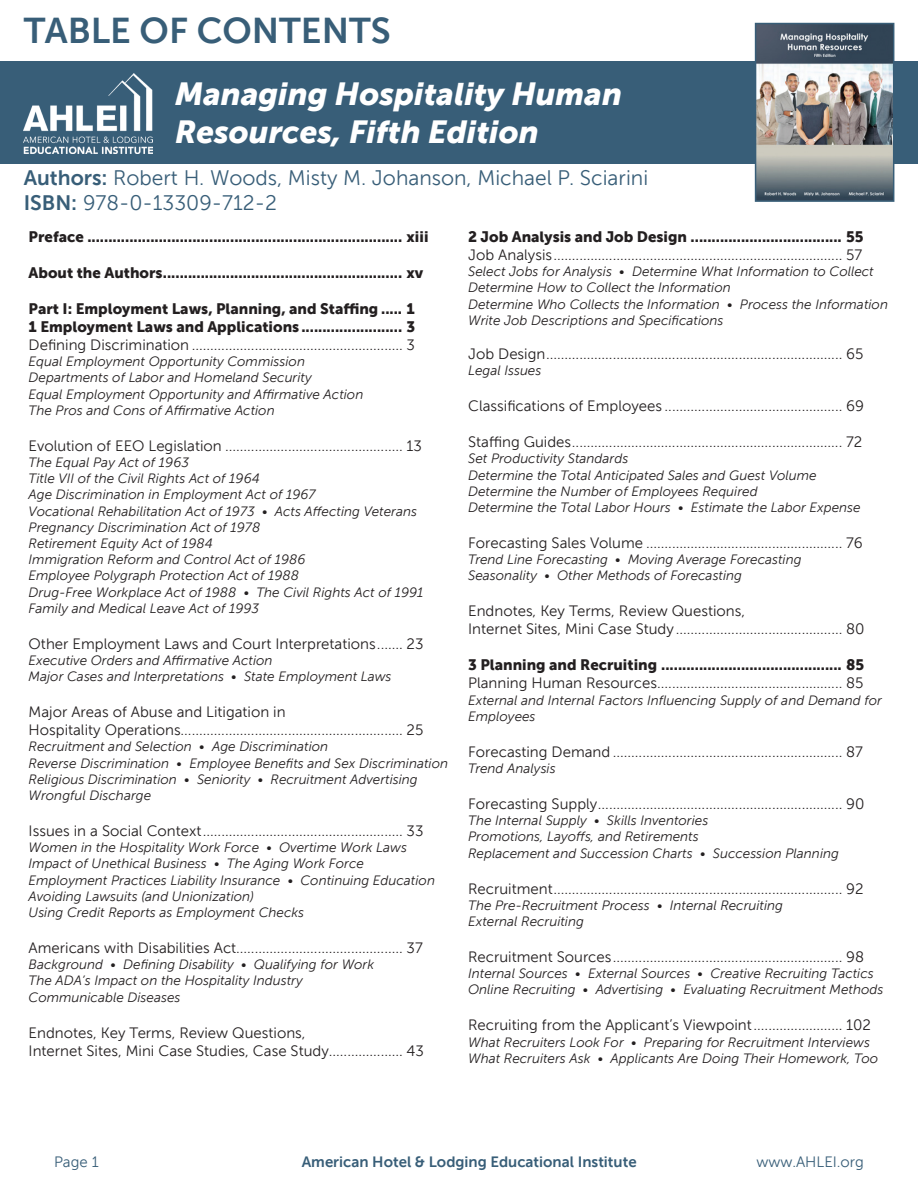
<style>
.page{position:relative;width:918px;height:1188px;background:#fff}
.page>*{position:absolute;margin:0;border:0;box-sizing:border-box;transform-origin:0 0}
.t1{font:36px "Museo Sans 700";color:#385e78}
.t2{font:italic 31.5px/37.8px "Museo Sans 900";color:#fff}
.t3{font:21px "Museo Sans 300";color:#385e78}
.t4{font:15px "Museo Sans 300";color:#231f20}
.t5{font:15px "Museo Sans 900";color:#231f20}
.t6{font:15px "Museo Sans 700";color:#385e78}
.t7{font:15px "Museo Sans 300";color:#385e78}
.t8{font:italic 13.5px/16.2px "Museo Sans 300";color:#231f20}
.s1{font-family:"Museo Sans 700"}
</style>
<div class="page">
<div style="left:0;top:61px;width:918px;height:102px;background:#385e78"></div>
<img style="left:758px;top:26px;width:133px;height:173px">
<div style="left:755px;top:23px;width:139px;height:179px;border:2px solid #385e78"></div>
<img style="left:24px;top:73px;width:129px;height:81px">
<p class="t1" style="left:24px;top:11px;width:368px">TABLE OF CONTENTS</p>
<p class="t2" style="left:175px;top:75px;width:449px">Managing Hospitality Human<br>Resources, Fifth Edition</p>
<p class="t3" style="left:24px;top:166px;width:626px"><span class="s1">Authors:</span> Robert H. Woods, Misty M. Johanson, Michael P. Sciarini</p>
<p class="t3" style="left:24px;top:191px;width:255px"><span class="s1">ISBN:</span> 978-0-13309-712-2</p>
<p class="t5" style="left:29px;top:228px;width:401px">Preface ........................................................................... xiii</p>
<p class="t5" style="left:29px;top:264px;width:396px">About the Authors......................................................... xv</p>
<p class="t5" style="left:29px;top:300px;width:388px">Part I: Employment Laws, Planning, and Staffing ..... 1</p>
<p class="t5" style="left:29px;top:318px;width:388px">1 Employment Laws and Applications ........................ 3</p>
<p class="t4" style="left:29px;top:337px;width:388px">Defining Discrimination ......................................................... 3</p>
<p class="t8" style="left:29px;top:353px;width:278px">Equal Employment Opportunity Commission</p>
<p class="t8" style="left:29px;top:370px;width:285px">Departments of Labor and Homeland Security</p>
<p class="t8" style="left:29px;top:386px;width:336px">Equal Employment Opportunity and Affirmative Action</p>
<p class="t8" style="left:29px;top:402px;width:248px">The Pros and Cons of Affirmative Action</p>
<p class="t4" style="left:29px;top:437px;width:395px">Evolution of EEO Legislation ................................................ 13</p>
<p class="t8" style="left:29px;top:454px;width:162px">The Equal Pay Act of 1963</p>
<p class="t8" style="left:29px;top:470px;width:233px">Title VII of the Civil Rights Act of 1964</p>
<p class="t8" style="left:29px;top:487px;width:289px">Age Discrimination in Employment Act of 1967</p>
<p class="t8" style="left:29px;top:503px;width:390px">Vocational Rehabilitation Act of 1973 • Acts Affecting Veterans<br>Pregnancy Discrimination Act of 1978</p>
<p class="t8" style="left:29px;top:535px;width:186px">Retirement Equity Act of 1984</p>
<p class="t8" style="left:29px;top:551px;width:279px">Immigration Reform and Control Act of 1986</p>
<p class="t8" style="left:29px;top:568px;width:272px">Employee Polygraph Protection Act of 1988</p>
<p class="t8" style="left:29px;top:584px;width:396px">Drug-Free Workplace Act of 1988 • The Civil Rights Act of 1991<br>Family and Medical Leave Act of 1993</p>
<p class="t4" style="left:29px;top:635px;width:396px">Other Employment Laws and Court Interpretations....... 23</p>
<p class="t8" style="left:29px;top:652px;width:245px">Executive Orders and Affirmative Action</p>
<p class="t8" style="left:29px;top:668px;width:365px">Major Cases and Interpretations • State Employment Laws</p>
<p class="t4" style="left:29px;top:704px;width:259px">Major Areas of Abuse and Litigation in</p>
<p class="t4" style="left:29px;top:722px;width:396px">Hospitality Operations............................................................ 25</p>
<p class="t8" style="left:29px;top:739px;width:301px">Recruitment and Selection • Age Discrimination</p>
<p class="t8" style="left:29px;top:755px;width:421px">Reverse Discrimination • Employee Benefits and Sex Discrimination<br>Religious Discrimination • Seniority • Recruitment Advertising<br>Wrongful Discharge</p>
<p class="t4" style="left:29px;top:823px;width:396px">Issues in a Social Context...................................................... 33</p>
<p class="t8" style="left:29px;top:839px;width:380px">Women in the Hospitality Work Force • Overtime Work Laws</p>
<p class="t8" style="left:29px;top:856px;width:408px">Impact of Unethical Business • The Aging Work Force<br>Employment Practices Liability Insurance • Continuing Education<br>Avoiding Lawsuits (and Unionization)</p>
<p class="t8" style="left:29px;top:904px;width:277px">Using Credit Reports as Employment Checks</p>
<p class="t4" style="left:29px;top:940px;width:396px">Americans with Disabilities Act............................................. 37</p>
<p class="t8" style="left:29px;top:956px;width:347px">Background • Defining Disability • Qualifying for Work</p>
<p class="t8" style="left:29px;top:973px;width:276px">The ADA’s Impact on the Hospitality Industry</p>
<p class="t8" style="left:29px;top:989px;width:153px">Communicable Diseases</p>
<p class="t4" style="left:29px;top:1024px;width:278px">Endnotes, Key Terms, Review Questions,</p>
<p class="t4" style="left:29px;top:1042px;width:397px">Internet Sites, Mini Case Studies, Case Study.................... 43</p>
<p class="t5" style="left:468px;top:228px;width:397px">2 Job Analysis and Job Design .................................... 55</p>
<p class="t4" style="left:468px;top:247px;width:396px">Job Analysis.............................................................................. 57</p>
<p class="t8" style="left:468px;top:263px;width:407px">Select Jobs for Analysis • Determine What Information to Collect<br>Determine How to Collect the Information</p>
<p class="t8" style="left:468px;top:296px;width:421px">Determine Who Collects the Information • Process the Information<br>Write Job Descriptions and Specifications</p>
<p class="t4" style="left:468px;top:346px;width:397px">Job Design................................................................................ 65</p>
<p class="t8" style="left:468px;top:362px;width:75px">Legal Issues</p>
<p class="t4" style="left:468px;top:398px;width:397px">Classifications of Employees ................................................ 69</p>
<p class="t4" style="left:468px;top:434px;width:396px">Staffing Guides......................................................................... 72</p>
<p class="t8" style="left:468px;top:451px;width:162px">Set Productivity Standards</p>
<p class="t8" style="left:468px;top:467px;width:350px">Determine the Total Anticipated Sales and Guest Volume<br>Determine the Number of Employees Required</p>
<p class="t8" style="left:468px;top:499px;width:394px">Determine the Total Labor Hours • Estimate the Labor Expense</p>
<p class="t4" style="left:468px;top:535px;width:396px">Forecasting Sales Volume ..................................................... 76</p>
<p class="t8" style="left:468px;top:551px;width:335px">Trend Line Forecasting • Moving Average Forecasting</p>
<p class="t8" style="left:468px;top:568px;width:275px">Seasonality • Other Methods of Forecasting</p>
<p class="t4" style="left:468px;top:603px;width:278px">Endnotes, Key Terms, Review Questions,</p>
<p class="t4" style="left:468px;top:621px;width:398px">Internet Sites, Mini Case Study............................................. 80</p>
<p class="t5" style="left:468px;top:657px;width:398px">3 Planning and Recruiting ........................................... 85</p>
<p class="t4" style="left:468px;top:675px;width:397px">Planning Human Resources.................................................. 85</p>
<p class="t8" style="left:468px;top:692px;width:415px">External and Internal Factors Influencing Supply of and Demand for<br>Employees</p>
<p class="t4" style="left:468px;top:743px;width:396px">Forecasting Demand .............................................................. 87</p>
<p class="t8" style="left:468px;top:760px;width:89px">Trend Analysis</p>
<p class="t4" style="left:468px;top:796px;width:398px">Forecasting Supply.................................................................. 90</p>
<p class="t8" style="left:468px;top:812px;width:242px">The Internal Supply • Skills Inventories</p>
<p class="t8" style="left:468px;top:829px;width:232px">Promotions, Layoffs, and Retirements</p>
<p class="t8" style="left:468px;top:845px;width:372px">Replacement and Succession Charts • Succession Planning</p>
<p class="t4" style="left:468px;top:880px;width:397px">Recruitment.............................................................................. 92</p>
<p class="t8" style="left:468px;top:897px;width:316px">The Pre-Recruitment Process • Internal Recruiting</p>
<p class="t8" style="left:468px;top:913px;width:117px">External Recruiting</p>
<p class="t4" style="left:468px;top:949px;width:397px">Recruitment Sources.............................................................. 98</p>
<p class="t8" style="left:468px;top:965px;width:417px">Internal Sources • External Sources • Creative Recruiting Tactics<br>Online Recruiting • Advertising • Evaluating Recruitment Methods</p>
<p class="t4" style="left:468px;top:1017px;width:404px">Recruiting from the Applicant’s Viewpoint........................ 102</p>
<p class="t8" style="left:468px;top:1034px;width:412px">What Recruiters Look For • Preparing for Recruitment Interviews<br>What Recruiters Ask • Applicants Are Doing Their Homework, Too</p>
<p class="t7" style="left:54px;top:1154px;width:46px">Page 1</p>
<p class="t6" style="left:302px;top:1154px;width:336px">American Hotel &amp; Lodging Educational Institute</p>
<p class="t7" style="left:756px;top:1154px;width:109px">www.AHLEI.org</p>
</div>
